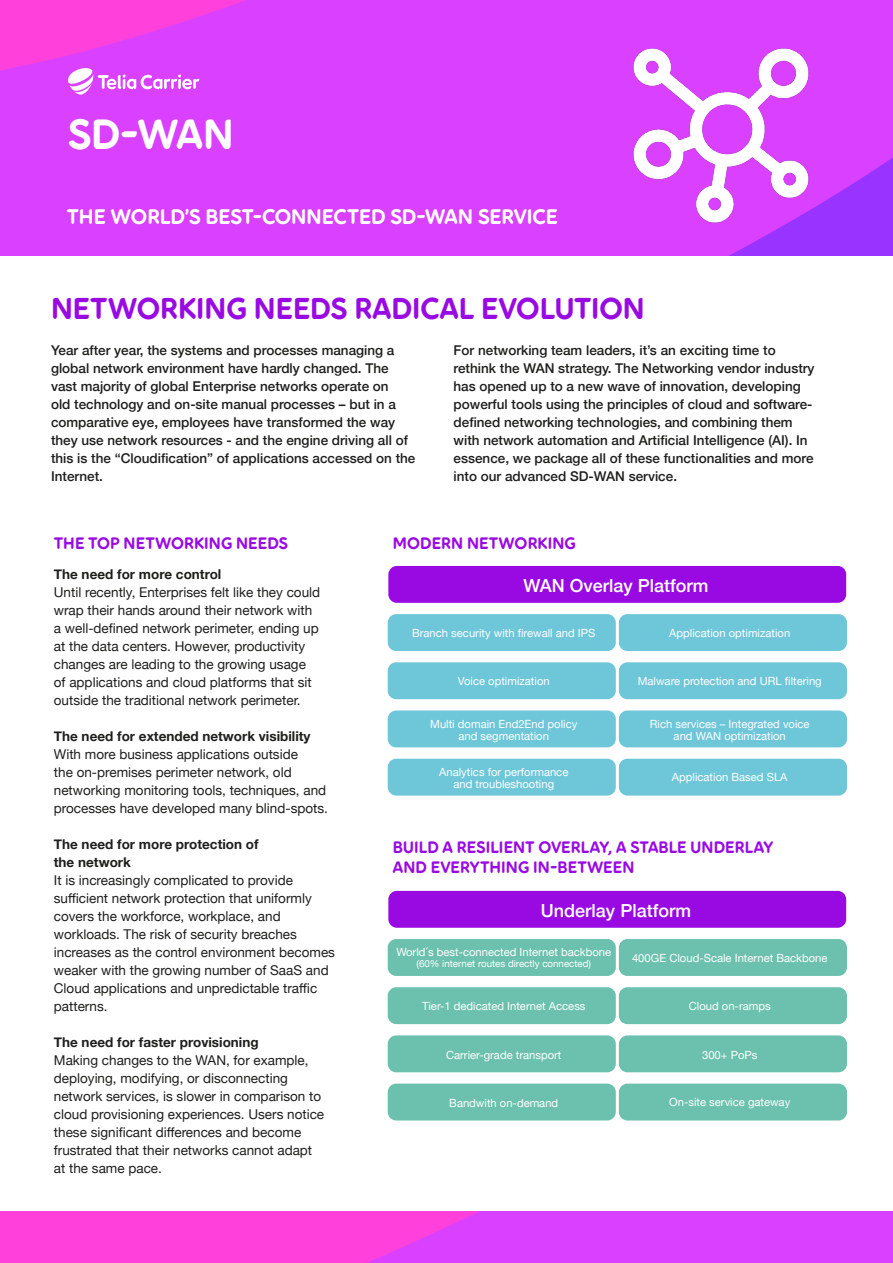
<style>
.page{position:relative;width:893px;height:1263px;background:#fff}
.page>*{position:absolute;margin:0;border:0;box-sizing:border-box;transform-origin:0 0}
.t1{font:42px "Pebble";color:#fff}
.t2{font:30px "Pebble";color:#990ae3}
.t3{font:21px "Pebble";color:#fff}
.t4{font:500 18px "Helvetica Neue";color:#fff}
.t5{font:16.5px/20.2px "Pebble";letter-spacing:.01em;color:#990ae3}
.t6{font:13.5px/18px "Helvetica Neue";color:#1e1e1c}
.t7{font:500 13.5px/18px "Helvetica Neue";color:#1e1e1c}
.t8{font:700 13.5px/18px "Helvetica Neue";color:#1e1e1c}
.t9{font:11.25px/12px "Helvetica Neue";color:#fff;text-align:center}
.t10{font:9.75px "Helvetica Neue";color:#fff}
</style>
<div class="page">
<svg style="left:0;top:197px;width:893px;height:57px;background:#d03eff"></svg>
<div style="left:0;top:146px;width:893px;height:51px;background:#d940ff"></div>
<div style="left:0;top:85px;width:893px;height:61px;background:#d940ff"></div>
<svg style="left:0;top:26px;width:893px;height:59px;background:#dc40fb"></svg>
<svg style="left:0;top:0;width:893px;height:26px;background:#e140f6"></svg>
<img style="left:622px;top:36px;width:199px;height:199px">
<svg style="left:68px;top:68px;width:131px;height:27px"></svg>
<svg style="left:0;top:1212px;width:893px;height:51px;background:#eb40ed"></svg>
<div style="left:388px;top:566px;width:458px;height:37px;background:#990ae3;border-radius:9px"></div>
<div style="left:388px;top:614px;width:228px;height:37px;background:#6ec6d9;border-radius:9px"></div>
<div style="left:619px;top:614px;width:228px;height:37px;background:#6ec6d9;border-radius:9px"></div>
<div style="left:388px;top:662px;width:228px;height:37px;background:#6ec6d9;border-radius:9px"></div>
<div style="left:619px;top:662px;width:228px;height:37px;background:#6ec6d9;border-radius:9px"></div>
<div style="left:388px;top:710px;width:228px;height:37px;background:#6ec6d9;border-radius:9px"></div>
<div style="left:619px;top:710px;width:228px;height:37px;background:#6ec6d9;border-radius:9px"></div>
<div style="left:388px;top:759px;width:228px;height:36px;background:#6ec6d9;border-radius:9px"></div>
<div style="left:619px;top:759px;width:228px;height:36px;background:#6ec6d9;border-radius:9px"></div>
<div style="left:388px;top:891px;width:458px;height:37px;background:#990ae3;border-radius:9px"></div>
<div style="left:388px;top:939px;width:228px;height:37px;background:#6bc0ae;border-radius:9px"></div>
<div style="left:619px;top:939px;width:228px;height:37px;background:#6bc0ae;border-radius:9px"></div>
<div style="left:388px;top:987px;width:228px;height:37px;background:#6bc0ae;border-radius:9px"></div>
<div style="left:619px;top:987px;width:228px;height:37px;background:#6bc0ae;border-radius:9px"></div>
<div style="left:388px;top:1035px;width:228px;height:37px;background:#6bc0ae;border-radius:9px"></div>
<div style="left:619px;top:1035px;width:228px;height:37px;background:#6bc0ae;border-radius:9px"></div>
<div style="left:388px;top:1083px;width:228px;height:37px;background:#6bc0ae;border-radius:9px"></div>
<div style="left:619px;top:1083px;width:228px;height:37px;background:#6bc0ae;border-radius:9px"></div>
<h1 class="t1" style="left:68px;top:108px;width:167px">SD-WAN</h1>
<h3 class="t3" style="left:67px;top:204px;width:492px">THE WORLD’S BEST-CONNECTED SD-WAN SERVICE</h3>
<h2 class="t2" style="left:51px;top:290px;width:595px">NETWORKING NEEDS RADICAL EVOLUTION</h2>
<p class="t7" style="left:51px;top:340px;width:366px">Year after year, the systems and processes managing a global network environment have hardly changed. The vast majority of global Enterprise networks operate on<br>old technology and on-site manual processes – but in a comparative eye, employees have transformed the way they use network resources - and the engine driving all of this is the “Cloudification” of applications accessed on the Internet.</p>
<p class="t7" style="left:454px;top:340px;width:363px">For networking team leaders, it’s an exciting time to rethink the WAN strategy. The Networking vendor industry has opened up to a new wave of innovation, developing powerful tools using the principles of cloud and software&shy;defined networking technologies, and combining them with network automation and Artificial Intelligence (AI). In essence, we package all of these functionalities and more into our advanced SD-WAN service.</p>
<p class="t5" style="left:54px;top:533px;width:236px">THE TOP NETWORKING NEEDS</p>
<p class="t5" style="left:393px;top:533px;width:184px">MODERN NETWORKING</p>
<p class="t8" style="left:54px;top:566px;width:169px">The need for more control</p>
<p class="t6" style="left:54px;top:584px;width:268px">Until recently, Enterprises felt like they could wrap their hands around their network with a well-defined network perimeter, ending up at the data centers. However, productivity changes are leading to the growing usage of applications and cloud platforms that sit outside the traditional network perimeter.</p>
<p class="t8" style="left:54px;top:728px;width:258px">The need for extended network visibility</p>
<p class="t6" style="left:54px;top:746px;width:276px">With more business applications outside<br>the on-premises perimeter network, old networking monitoring tools, techniques, and processes have developed many blind-spots.</p>
<p class="t8" style="left:54px;top:836px;width:206px">The need for more protection of the network</p>
<p class="t6" style="left:54px;top:872px;width:283px">It is increasingly complicated to provide sufficient network protection that uniformly covers the workforce, workplace, and workloads. The risk of security breaches increases as the control environment becomes weaker with the growing number of SaaS and Cloud applications and unpredictable traffic patterns.</p>
<p class="t8" style="left:54px;top:1034px;width:206px">The need for faster provisioning</p>
<p class="t6" style="left:54px;top:1052px;width:272px">Making changes to the WAN, for example, deploying, modifying, or disconnecting network services, is slower in comparison to cloud provisioning experiences. Users notice these significant differences and become frustrated that their networks cannot adapt at the same pace.</p>
<h3 class="t4" style="left:523px;top:571px;width:187px">WAN Overlay Platform</h3>
<p class="t9" style="left:412px;top:627px;width:185px">Branch security with firewall and IPS</p>
<p class="t9" style="left:669px;top:627px;width:123px">Application optimization</p>
<p class="t9" style="left:458px;top:675px;width:93px">Voice optimization</p>
<p class="t9" style="left:638px;top:675px;width:185px">Malware protection and URL filtering</p>
<p class="t9" style="left:430px;top:719px;width:149px">Multi domain End2End policy and segmentation</p>
<p class="t9" style="left:650px;top:719px;width:161px">Rich services – Integrated voice and WAN optimization</p>
<p class="t9" style="left:439px;top:767px;width:131px">Analytics for performance and troubleshooting</p>
<p class="t9" style="left:672px;top:772px;width:117px">Application Based SLA</p>
<p class="t5" style="left:393px;top:837px;width:382px">BUILD A RESILIENT OVERLAY, A STABLE UNDERLAY<br>AND EVERYTHING IN-BETWEEN</p>
<h3 class="t4" style="left:541px;top:896px;width:152px">Underlay Platform</h3>
<p class="t9" style="left:396px;top:946px;width:216px">World´s best-connected Internet backbone</p>
<p class="t10" style="left:416px;top:957px;width:176px">(60% internet routes directly connected)</p>
<p class="t9" style="left:632px;top:952px;width:197px">400GE Cloud-Scale Internet Backbone</p>
<p class="t9" style="left:422px;top:1000px;width:165px">Tier-1 dedicated Internet Access</p>
<p class="t9" style="left:689px;top:1000px;width:83px">Cloud on-ramps</p>
<p class="t9" style="left:446px;top:1050px;width:117px">Carrier-grade transport</p>
<p class="t9" style="left:702px;top:1050px;width:57px">300+ PoPs</p>
<p class="t9" style="left:449px;top:1098px;width:110px">Bandwith on-demand</p>
<p class="t9" style="left:669px;top:1097px;width:123px">On-site service gateway</p>
</div>
